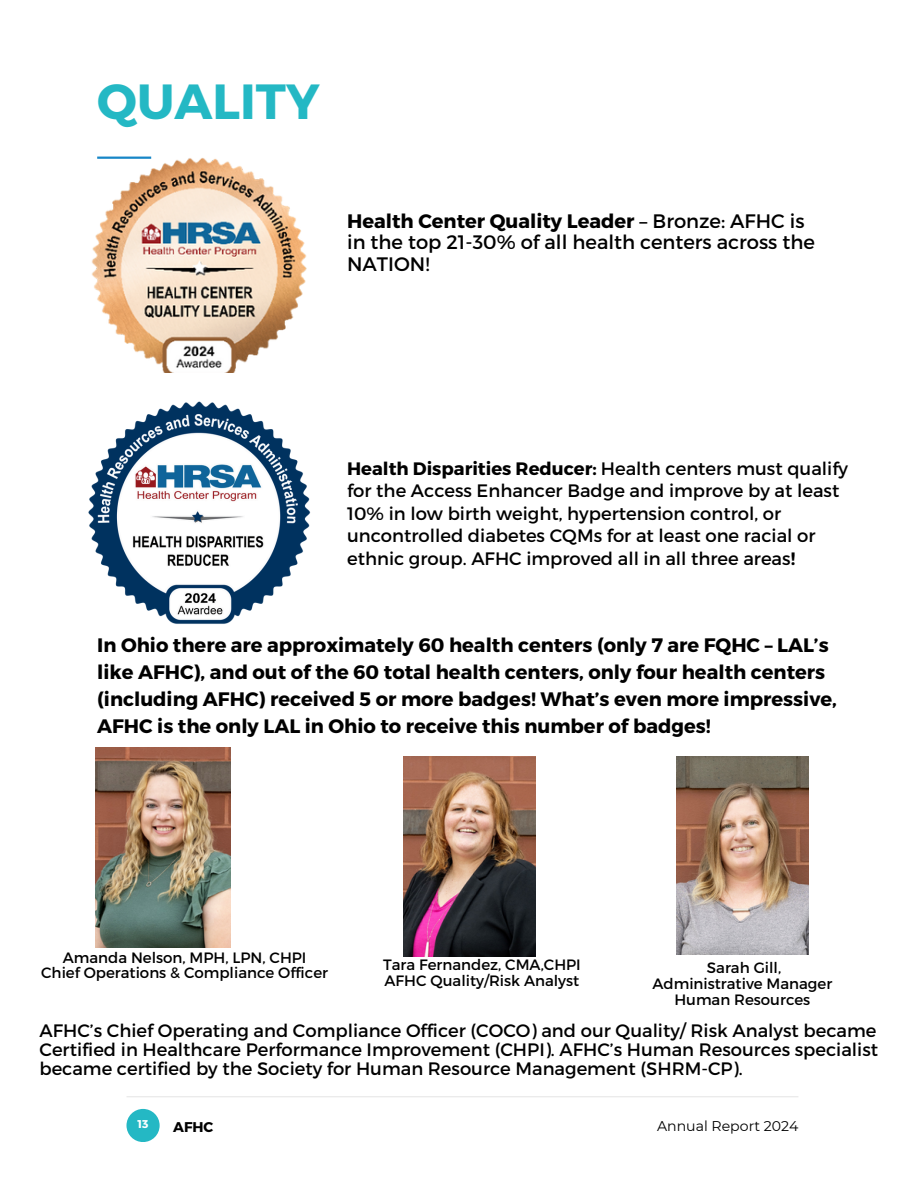
<style>
.page{position:relative;width:918px;height:1188px;background:#fff}
.page>*{position:absolute;margin:0;border:0;box-sizing:border-box;transform-origin:0 0}
.t1{font:700 49.35px "Montserrat";color:#24b8c4}
.t2{font:700 19.5px/27px "Montserrat";color:#000}
.t3{font:19.5px/21.3px "Montserrat";color:#000}
.t4{font:18px/22.5px "Montserrat";color:#000;text-align:justify}
.t5{font:15px "Montserrat";color:#000}
.t6{font:14.1px "Montserrat";color:#000}
.t7{font:700 14.1px "Montserrat";color:#000}
.t8{font:700 11.25px "Montserrat";color:#fff}
.s1{font-weight:700}
</style>
<div class="page">
<img style="left:92px;top:158px;width:215px;height:215px">
<hr style="left:97px;top:157px;width:54px;height:2px;background:#1786c7">
<img style="left:95px;top:747px;width:135px;height:200px">
<img style="left:403px;top:756px;width:133px;height:200px">
<img style="left:676px;top:756px;width:132px;height:198px">
<hr style="left:126px;top:1096px;width:672px;height:1px;background:#000">
<div style="left:126px;top:1109px;width:34px;height:33px;background:#24b8c4;border-radius:50%"></div>
<img style="left:88px;top:401px;width:223px;height:223px">
<p class="t1" style="left:97px;top:70px;width:224px">QUALITY</p>
<p class="t3" style="left:347px;top:209px;width:469px"><span class="s1">Health Center Quality Leader</span> – Bronze: AFHC is in the top 21-30% of all health centers across the<br>NATION!</p>
<p class="t4" style="left:347px;top:456px;width:502px;text-align:left"><span class="s1">Health Disparities Reducer:</span> Health centers must qualify for the Access Enhancer Badge and improve by at least 10% in low birth weight, hypertension control, or uncontrolled diabetes CQMs for at least one racial or ethnic group. AFHC improved all in all three areas<span class="s1">!</span></p>
<p class="t2" style="left:97px;top:631px;width:741px">In Ohio there are approximately 60 health centers (only 7 are FQHC – LAL’s like AFHC), and out of the 60 total health centers, only four health centers (including AFHC) received 5 or more badges! What’s even more impressive, AFHC is the only LAL in Ohio to receive this number of badges!</p>
<p class="t5" style="left:63px;top:948px;width:245px">Amanda Nelson, MPH, LPN, CHPI</p>
<p class="t5" style="left:41px;top:963px;width:288px">Chief Operations &amp; Compliance Officer</p>
<p class="t5" style="left:383px;top:955px;width:199px">Tara Fernandez, CMA,CHPI</p>
<p class="t5" style="left:385px;top:971px;width:196px">AFHC Quality/Risk Analyst</p>
<h3 class="t5" style="left:707px;top:958px;width:76px">Sarah Gill,</h3>
<p class="t5" style="left:652px;top:974px;width:181px">Administrative Manager</p>
<h4 class="t5" style="left:674px;top:990px;width:137px">Human Resources</h4>
<p class="t4" style="left:39px;top:1020px;width:840px;line-height:19.2px">AFHC’s Chief Operating and Compliance Officer (COCO) and our Quality/ Risk Analyst became Certified in Healthcare Performance Improvement (CHPI). AFHC’s Human Resources specialist became certified by the Society for Human Resource Management (SHRM-CP).</p>
<h3 class="t8" style="left:138px;top:1117px;width:12px">13</h3>
<p class="t7" style="left:173px;top:1117px;width:42px">AFHC</p>
<h2 class="t6" style="left:657px;top:1117px;width:143px">Annual Report 2024</h2>
</div>
